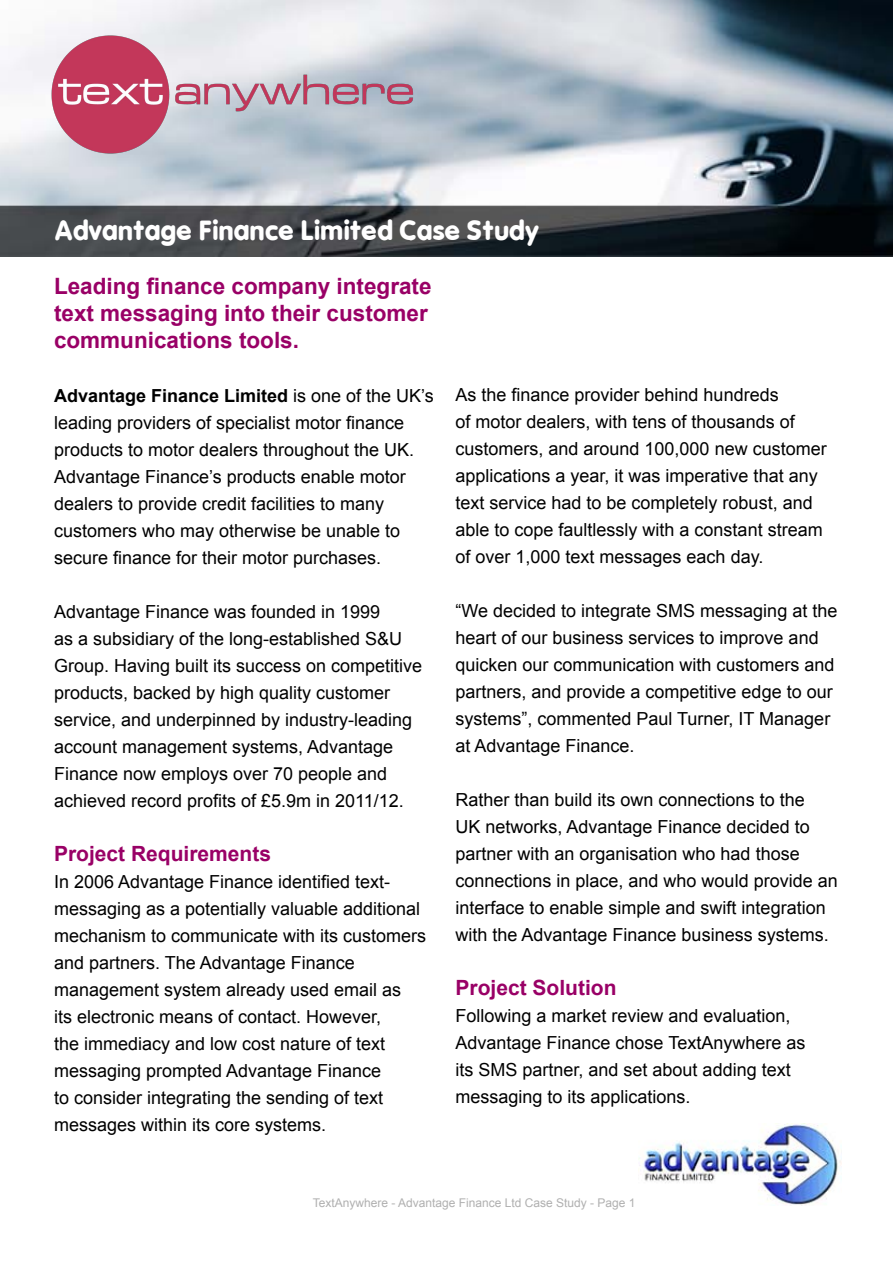
<style>
.page{position:relative;width:893px;height:1263px;background:#fff}
.page>*{position:absolute;margin:0;border:0;box-sizing:border-box;transform-origin:0 0}
.t1{font:700 27px "Vagabond";color:#fff}
.t2{font:700 22.5px/27px "Arial";color:#906}
.t3{font:700 21px "Arial";color:#906}
.t4{font:18px/27px "Arial";color:#000}
.t5{font:12px "Arial";color:#b0b0b0}
.s1{font-weight:700}
</style>
<div class="page">
<img style="left:0;top:0;width:893px;height:256px">
<img style="left:49px;top:32px;width:367px;height:125px">
<img style="left:639px;top:1123px;width:202px;height:82px">
<h1 class="t1" style="left:55px;top:213px;width:486px">Advantage Finance Limited Case Study</h1>
<p class="t2" style="left:54px;top:273px;width:379px">Leading finance company integrate text messaging into their customer communications tools.</p>
<p class="t4" style="left:54px;top:382px;width:381px"><span class="s1">Advantage Finance Limited</span> is one of the UK’s leading providers of specialist motor finance products to motor dealers throughout the UK.<br>Advantage Finance’s products enable motor dealers to provide credit facilities to many customers who may otherwise be unable to secure finance for their motor purchases.</p>
<p class="t4" style="left:54px;top:598px;width:370px">Advantage Finance was founded in 1999<br>as a subsidiary of the long-established S&amp;U Group. Having built its success on competitive products, backed by high quality customer service, and underpinned by industry-leading account management systems, Advantage Finance now employs over 70 people and achieved record profits of £5.9m in 2011/12.</p>
<p class="t3" style="left:54px;top:839px;width:219px">Project Requirements</p>
<p class="t4" style="left:54px;top:868px;width:374px">In 2006 Advantage Finance identified text&shy;messaging as a potentially valuable additional mechanism to communicate with its customers and partners. The Advantage Finance management system already used email as<br>its electronic means of contact. However,<br>the immediacy and low cost nature of text messaging prompted Advantage Finance<br>to consider integrating the sending of text messages within its core systems.</p>
<p class="t4" style="left:455px;top:381px;width:373px">As the finance provider behind hundreds<br>of motor dealers, with tens of thousands of customers, and around 100,000 new customer applications a year, it was imperative that any text service had to be completely robust, and able to cope faultlessly with a constant stream of over 1,000 text messages each day.</p>
<p class="t4" style="left:455px;top:597px;width:383px">“We decided to integrate SMS messaging at the heart of our business services to improve and quicken our communication with customers and partners, and provide a competitive edge to our systems”, commented Paul Turner, IT Manager at Advantage Finance.</p>
<p class="t4" style="left:455px;top:786px;width:384px">Rather than build its own connections to the<br>UK networks, Advantage Finance decided to partner with an organisation who had those connections in place, and who would provide an interface to enable simple and swift integration with the Advantage Finance business systems.</p>
<p class="t3" style="left:455px;top:973px;width:163px">Project Solution</p>
<p class="t4" style="left:455px;top:1002px;width:351px">Following a market review and evaluation, Advantage Finance chose TextAnywhere as its SMS partner, and set about adding text messaging to its applications.</p>
<p class="t5" style="left:313px;top:1195px;width:324px">TextAnywhere - Advantage Finance Ltd Case Study - Page 1</p>
</div>
